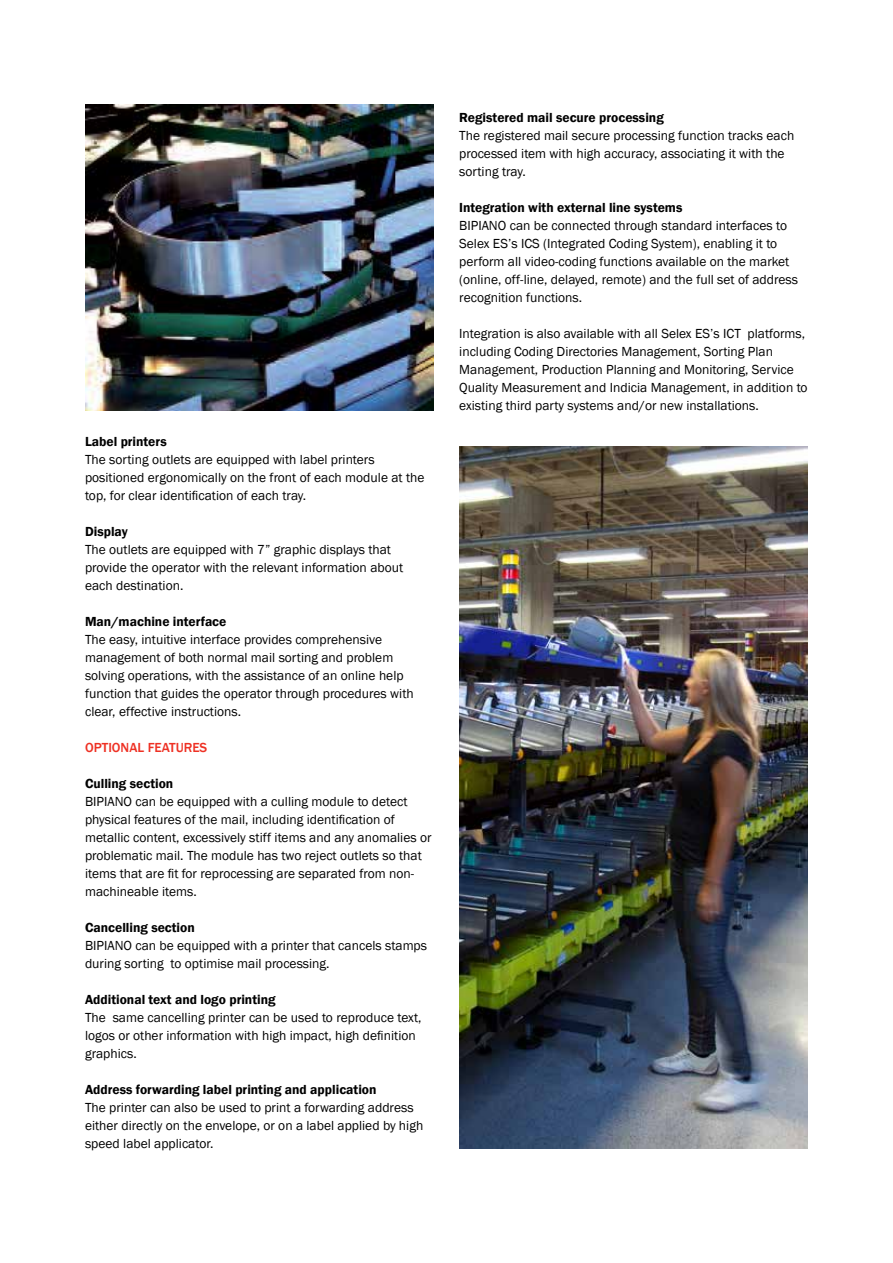
<style>
.page{position:relative;width:893px;height:1263px;background:#fff}
.page>*{position:absolute;margin:0;border:0;box-sizing:border-box;transform-origin:0 0}
.t1{font:13.5px/18px "Franklin Gothic";color:#000}
.t2{font:600 13.5px "Franklin Gothic";color:#000}
.t3{font:500 13.5px "Franklin Gothic";color:#ee3124}
</style>
<div class="page">
<img style="left:85px;top:104px;width:349px;height:306px">
<img style="left:459px;top:446px;width:349px;height:702px">
<p class="t2" style="left:85px;top:433px;width:83px">Label printers</p>
<p class="t1" style="left:85px;top:451px;width:341px">The sorting outlets are equipped with label printers positioned ergonomically on the front of each module at the top, for clear identification of each tray.</p>
<p class="t2" style="left:85px;top:523px;width:44px">Display</p>
<p class="t1" style="left:85px;top:541px;width:320px">The outlets are equipped with 7” graphic displays that provide the operator with the relevant information about each destination.</p>
<p class="t2" style="left:85px;top:613px;width:143px">Man/machine interface</p>
<p class="t1" style="left:85px;top:631px;width:330px">The easy, intuitive interface provides comprehensive management of both normal mail sorting and problem solving operations, with the assistance of an online help function that guides the operator through procedures with clear, effective instructions.</p>
<p class="t3" style="left:85px;top:739px;width:124px">OPTIONAL FEATURES</p>
<p class="t2" style="left:85px;top:775px;width:90px">Culling section</p>
<p class="t1" style="left:85px;top:793px;width:348px">BIPIANO can be equipped with a culling module to detect physical features of the mail, including identification of metallic content, excessively stiff items and any anomalies or problematic mail. The module has two reject outlets so that items that are fit for reprocessing are separated from non&shy;machineable items.</p>
<p class="t2" style="left:85px;top:919px;width:111px">Cancelling section</p>
<p class="t1" style="left:85px;top:937px;width:343px">BIPIANO can be equipped with a printer that cancels stamps during sorting to optimise mail processing.</p>
<p class="t2" style="left:85px;top:991px;width:192px">Additional text and logo printing</p>
<p class="t1" style="left:85px;top:1009px;width:338px">The same cancelling printer can be used to reproduce text, logos or other information with high impact, high definition graphics.</p>
<p class="t2" style="left:85px;top:1081px;width:293px">Address forwarding label printing and application</p>
<p class="t1" style="left:85px;top:1099px;width:340px">The printer can also be used to print a forwarding address either directly on the envelope, or on a label applied by high speed label applicator.</p>
<p class="t2" style="left:459px;top:109px;width:206px">Registered mail secure processing</p>
<p class="t1" style="left:459px;top:127px;width:337px">The registered mail secure processing function tracks each processed item with high accuracy, associating it with the sorting tray.</p>
<p class="t2" style="left:459px;top:199px;width:225px">Integration with external line systems</p>
<p class="t1" style="left:459px;top:217px;width:340px">BIPIANO can be connected through standard interfaces to Selex ES’s ICS (Integrated Coding System), enabling it to perform all video-coding functions available on the market (online, off-line, delayed, remote) and the full set of address recognition functions.</p>
<p class="t1" style="left:459px;top:325px;width:350px">Integration is also available with all Selex ES’s ICT platforms, including Coding Directories Management, Sorting Plan Management, Production Planning and Monitoring, Service Quality Measurement and Indicia Management, in addition to existing third party systems and/or new installations.</p>
</div>
